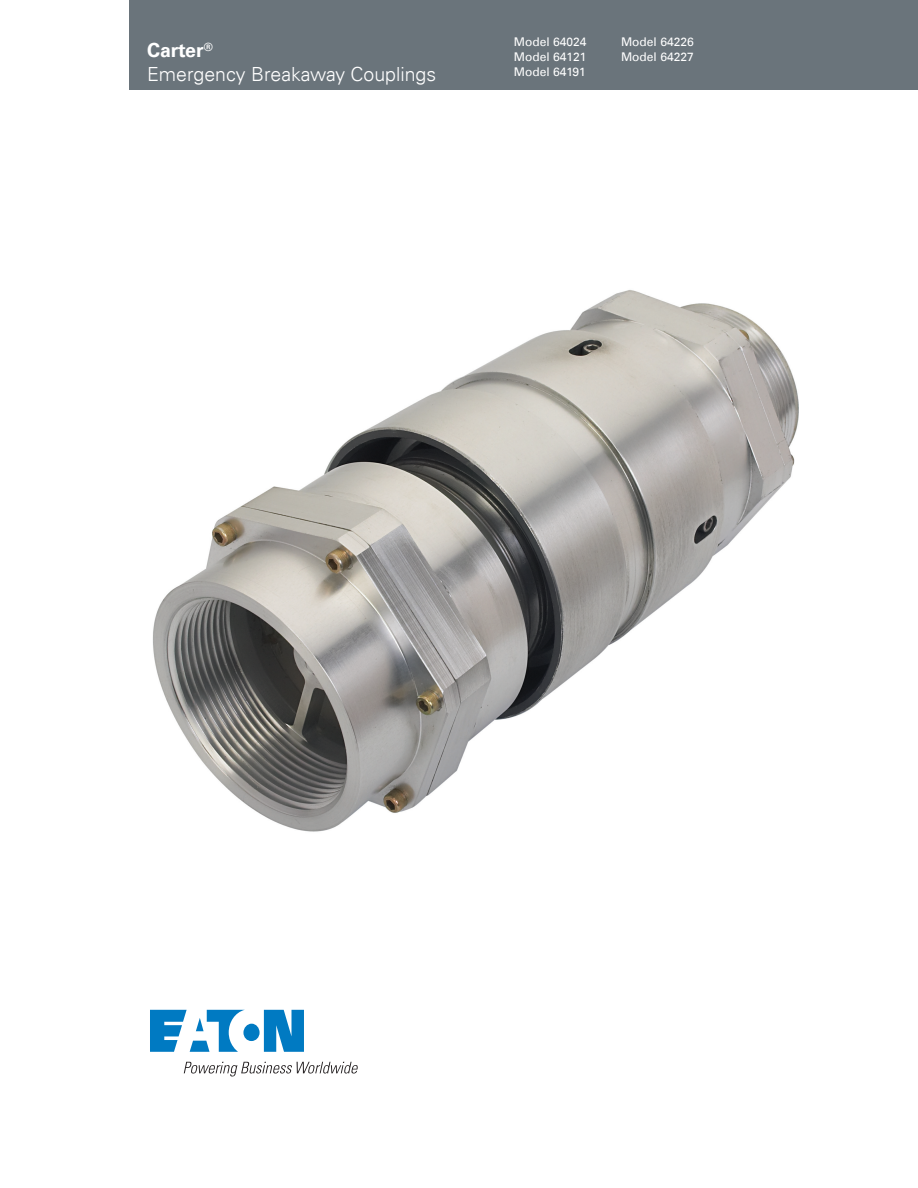
<style>
.page{position:relative;width:918px;height:1188px;background:#fff}
.page>*{position:absolute;margin:0;border:0;box-sizing:border-box;transform-origin:0 0}
.Product_line{font:300 19.5px "Univers LT";color:#fff}
.Product_line-2{font:700 19.5px "Univers LT";color:#fff}
.Part_Model_Listing{font:12px "Univers LT";color:#fff}
</style>
<div class="page">
<div style="left:130px;top:0;width:788px;height:90px;background:#6a747b"></div>
<svg style="left:150px;top:1010px;width:154px;height:42px"></svg>
<svg style="left:184px;top:1062px;width:174px;height:14px"></svg>
<img style="left:152px;top:290px;width:647px;height:542px">
<p class="Product_line-2" style="left:147px;top:39px;width:67px">Carter<sup>®</sup></p>
<p class="Product_line" style="left:147px;top:62px;width:291px">Emergency Breakaway Couplings</p>
<p class="Part_Model_Listing" style="left:514px;top:35px;width:74px">Model 64024</p>
<p class="Part_Model_Listing" style="left:514px;top:50px;width:74px">Model 64121</p>
<p class="Part_Model_Listing" style="left:514px;top:65px;width:73px">Model 64191</p>
<p class="Part_Model_Listing" style="left:621px;top:35px;width:74px">Model 64226</p>
<p class="Part_Model_Listing" style="left:621px;top:50px;width:74px">Model 64227</p>
</div>
